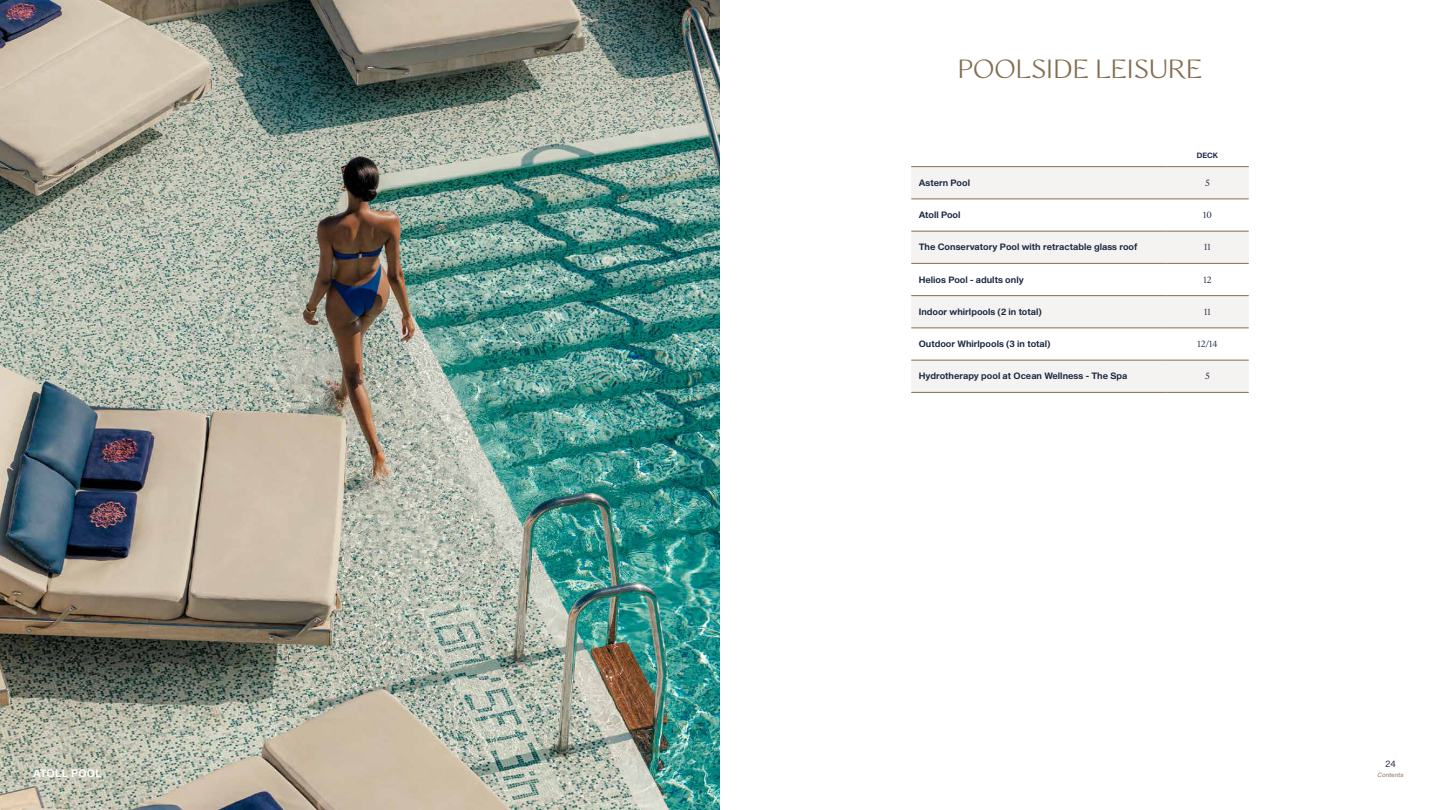
<style>
.page{position:relative;width:1440px;height:810px;background:#fff}
.page>*{position:absolute;margin:0;border:0;box-sizing:border-box;transform-origin:0 0}
.t1{font:24px "WT Monarch Nova";color:#826d4e}
.t2{font:300 10.5px "Shapiro 65";letter-spacing:.01em;color:#fff}
.t3{font:300 9px "Shapiro 65";color:#1a2741}
.t4{font:9px "Shapiro 35 Feather";color:#1a2741}
.t5{font:8.25px "Sang Bleu Republic";color:#1a2741}
.t6{font:300 7.5px "Shapiro 65";color:#1a2741}
.t7{font:6px "Shapiro 36 Inclined Text";color:#826d4e}
</style>
<div class="page">
<img style="left:0;top:0;width:720px;height:810px">
<div style="left:911px;top:167px;width:338px;height:225px;background:#f4f3f1"></div>
<svg style="left:911px;top:200px;width:338px;height:160px"></svg>
<hr style="left:911px;top:166px;width:255px;height:1px;background:#826d4e">
<hr style="left:1166px;top:166px;width:83px;height:1px;background:#826d4e">
<hr style="left:911px;top:231px;width:255px;height:1px;background:#826d4e">
<hr style="left:1166px;top:231px;width:83px;height:1px;background:#826d4e">
<hr style="left:911px;top:263px;width:255px;height:1px;background:#826d4e">
<hr style="left:1166px;top:263px;width:83px;height:1px;background:#826d4e">
<hr style="left:911px;top:295px;width:255px;height:1px;background:#826d4e">
<hr style="left:1166px;top:295px;width:83px;height:1px;background:#826d4e">
<hr style="left:911px;top:328px;width:255px;height:1px;background:#826d4e">
<hr style="left:1166px;top:328px;width:83px;height:1px;background:#826d4e">
<hr style="left:911px;top:360px;width:255px;height:1px;background:#826d4e">
<hr style="left:1166px;top:360px;width:83px;height:1px;background:#826d4e">
<hr style="left:911px;top:392px;width:255px;height:1px;background:#826d4e">
<hr style="left:1166px;top:392px;width:83px;height:1px;background:#826d4e">
<hr style="left:911px;top:199px;width:255px;height:1px;background:#826d4e">
<hr style="left:1166px;top:199px;width:83px;height:1px;background:#826d4e">
<p class="t2" style="left:33px;top:766px;width:70px">ATOLL POOL</p>
<h1 class="t1" style="left:958px;top:53px;width:246px">POOLSIDE LEISURE</h1>
<p class="t6" style="left:1197px;top:150px;width:23px">DECK</p>
<p class="t3" style="left:919px;top:176px;width:53px">Astern Pool</p>
<p class="t5" style="left:1205px;top:177px;width:6px">5</p>
<p class="t3" style="left:919px;top:209px;width:43px">Atoll Pool</p>
<p class="t5" style="left:1203px;top:209px;width:10px">10</p>
<p class="t3" style="left:919px;top:241px;width:220px">The Conservatory Pool with retractable glass roof</p>
<p class="t5" style="left:1204px;top:241px;width:8px">11</p>
<p class="t3" style="left:919px;top:273px;width:107px">Helios Pool - adults only</p>
<p class="t5" style="left:1204px;top:274px;width:9px">12</p>
<p class="t3" style="left:919px;top:305px;width:125px">Indoor whirlpools (2 in total)</p>
<p class="t5" style="left:1204px;top:306px;width:8px">11</p>
<p class="t3" style="left:919px;top:338px;width:133px">Outdoor Whirlpools (3 in total)</p>
<p class="t5" style="left:1198px;top:338px;width:21px">12/14</p>
<p class="t3" style="left:919px;top:370px;width:210px">Hydrotherapy pool at Ocean Wellness - The Spa</p>
<p class="t5" style="left:1205px;top:370px;width:6px">5</p>
<p class="t4" style="left:1386px;top:757px;width:12px">24</p>
<p class="t7" style="left:1378px;top:771px;width:28px">Contents</p>
</div>
